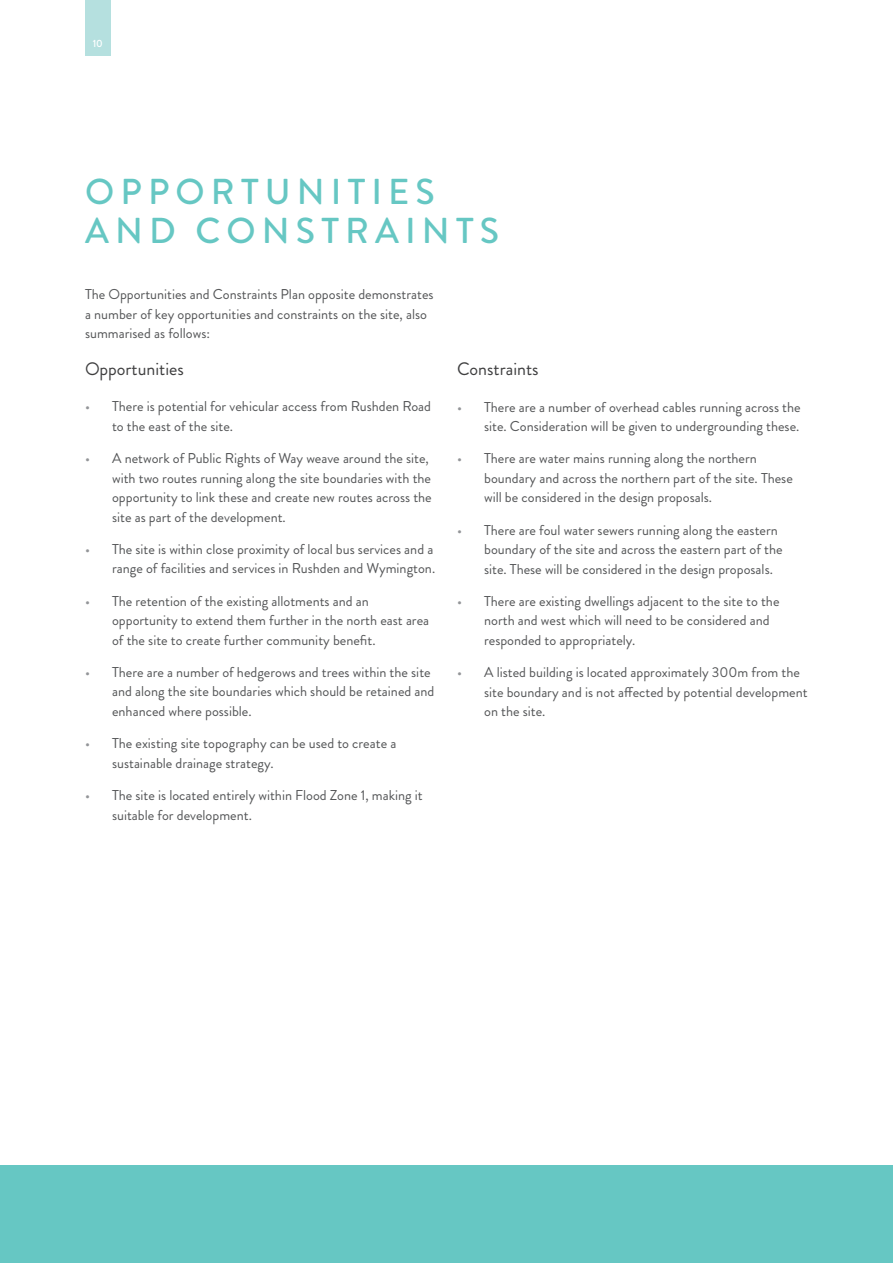
<style>
.page{position:relative;width:893px;height:1263px;background:#fff}
.page>*{position:absolute;margin:0;border:0;box-sizing:border-box;transform-origin:0 0}
._28548_heads_1{font:500 36px/39px "Brandon Grotesque";letter-spacing:.17em;color:#66c7c3}
._28548_intro_para{font:18px "Brandon Grotesque";color:#3e3e3f}
._28548_bullets_1{font:14.25px/19.5px "Brandon Grotesque";color:#545557}
.t1{font:500 10.5px "Brandon Grotesque";color:#fff}
.s1{color:#939598}
</style>
<div class="page">
<div style="left:0;top:1165px;width:893px;height:98px;background:#66c7c3"></div>
<div style="left:85px;top:0;width:26px;height:55px;background:#b5e0df"></div>
<p class="t1" style="left:93px;top:36px;width:12px">10</p>
<p class="_28548_heads_1" style="left:85px;top:172px;width:415px">OPPORTUNITIES<br>AND CONSTRAINTS</p>
<p class="_28548_bullets_1" style="left:85px;top:285px;width:350px">The Opportunities and Constraints Plan opposite demonstrates a number of key opportunities and constraints on the site, also summarised as follows:</p>
<p class="_28548_intro_para" style="left:85px;top:356px;width:100px">Opportunities</p>
<p class="_28548_bullets_1" style="left:112px;top:397px;width:321px;text-indent:-27px"><span class="s1">•</span> There is potential for vehicular access from Rushden Road to the east of the site.</p>
<p class="_28548_bullets_1" style="left:112px;top:449px;width:321px;text-indent:-27px"><span class="s1">•</span> A network of Public Rights of Way weave around the site, with two routes running along the site boundaries with the opportunity to link these and create new routes across the site as part of the development.</p>
<p class="_28548_bullets_1" style="left:85px;top:539px;width:352px;text-align:right"><span class="s1">•</span> The site is within close proximity of local bus services and a range of facilities and services in Rushden and Wymington.</p>
<p class="_28548_bullets_1" style="left:112px;top:591px;width:319px;text-indent:-27px"><span class="s1">•</span> The retention of the existing allotments and an opportunity to extend them further in the north east area of the site to create further community benefit.</p>
<p class="_28548_bullets_1" style="left:112px;top:662px;width:324px;text-indent:-27px"><span class="s1">•</span> There are a number of hedgerows and trees within the site and along the site boundaries which should be retained and enhanced where possible.</p>
<p class="_28548_bullets_1" style="left:112px;top:734px;width:286px;text-indent:-27px"><span class="s1">•</span> The existing site topography can be used to create a sustainable drainage strategy.</p>
<p class="_28548_bullets_1" style="left:112px;top:785px;width:312px;text-indent:-27px"><span class="s1">•</span> The site is located entirely within Flood Zone 1, making it suitable for development.</p>
<p class="_28548_intro_para" style="left:457px;top:356px;width:83px">Constraints</p>
<p class="_28548_bullets_1" style="left:457px;top:397px;width:345px;text-align:right"><span class="s1">•</span> There are a number of overhead cables running across the site. Consideration will be given to undergrounding these.</p>
<p class="_28548_bullets_1" style="left:484px;top:449px;width:310px;text-indent:-27px"><span class="s1">•</span> There are water mains running along the northern boundary and across the northern part of the site. These will be considered in the design proposals.</p>
<p class="_28548_bullets_1" style="left:484px;top:520px;width:300px;text-indent:-27px"><span class="s1">•</span> There are foul water sewers running along the eastern boundary of the site and across the eastern part of the site. These will be considered in the design proposals.</p>
<p class="_28548_bullets_1" style="left:484px;top:591px;width:297px;text-indent:-27px"><span class="s1">•</span> There are existing dwellings adjacent to the site to the north and west which will need to be considered and responded to appropriately.</p>
<p class="_28548_bullets_1" style="left:484px;top:663px;width:325px;text-indent:-27px"><span class="s1">•</span> A listed building is located approximately 300m from the site boundary and is not affected by potential development on the site.</p>
</div>
